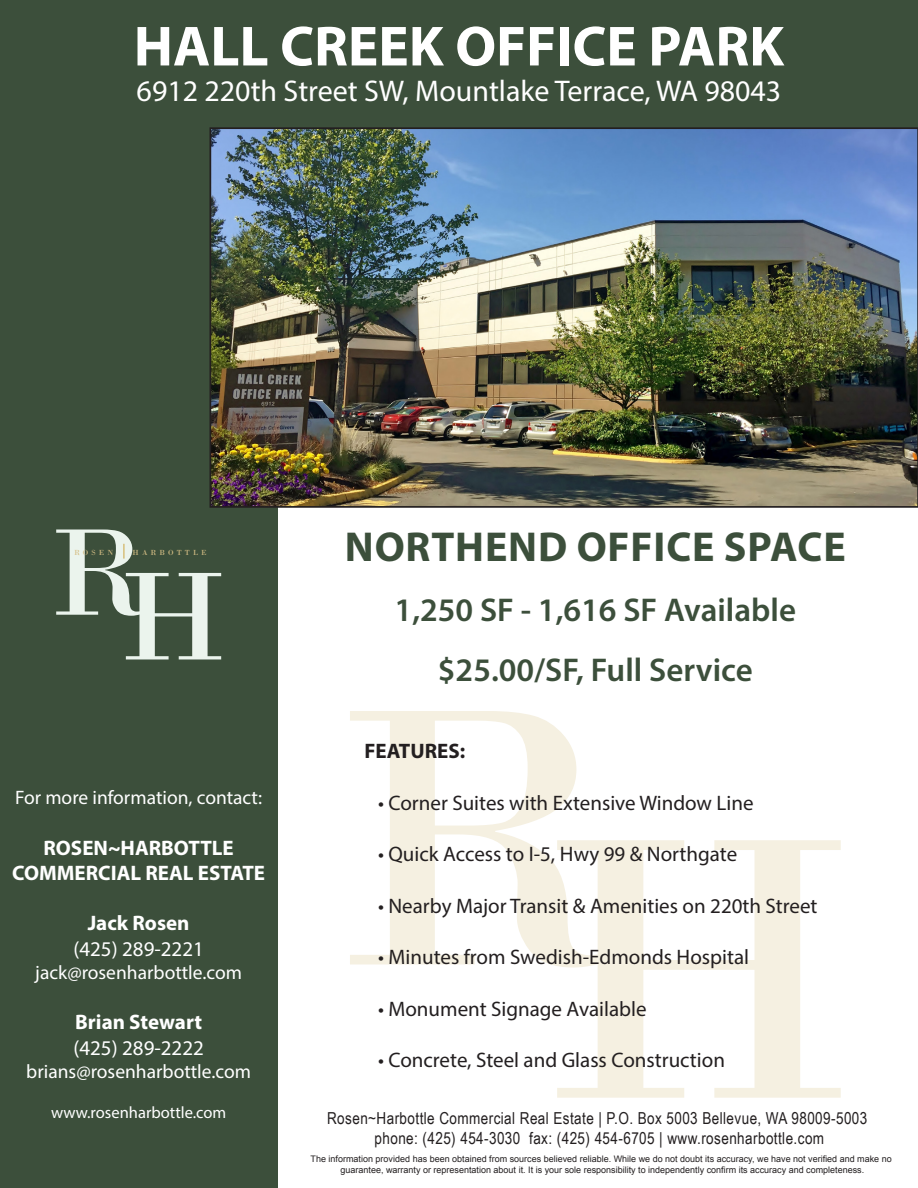
<style>
.page{position:relative;width:918px;height:1188px;background:#fff}
.page>*{position:absolute;margin:0;border:0;box-sizing:border-box;transform-origin:0 0}
.t1{font:700 57px "Myriad Pro";color:#fff}
.t2{font:700 42px "Myriad Pro";letter-spacing:.02em;color:#3c4f3b}
.t3{font:600 33px "Myriad Pro";color:#3c4f3b}
.t4{font:30px "Myriad Pro";color:#fff}
.t5{font:21px "Myriad Pro";color:#231f20}
.t6{font:700 21px "Myriad Pro";color:#fff}
.t7{font:21px "Myriad Pro";color:#fff}
.t8{font:700 21px "Myriad Pro";color:#231f20}
.t9{font:19.5px "Myriad Pro";color:#fff}
.t10{font:16.5px "Arial Narrow";letter-spacing:.025em;color:#231f20}
.t11{font:16.5px "Myriad Pro";color:#fff}
.t12{font:9px "Arial";color:#231f20}
.t13{font:7.8px "Bodoni";letter-spacing:.4em;color:#d6bf85}
</style>
<div class="page">
<svg style="left:350px;top:711px;width:227px;height:255px"></svg>
<svg style="left:557px;top:840px;width:284px;height:258px"></svg>
<div style="left:0;top:127px;width:277px;height:1061px;background:#3c4f3b"></div>
<svg style="left:56px;top:530px;width:165px;height:129px"></svg>
<div style="left:0;top:0;width:918px;height:128px;background:#3c4f3b"></div>
<img style="left:210px;top:127px;width:708px;height:381px">
<p class="t1" style="left:134px;top:9px;width:652px">HALL CREEK OFFICE PARK</p>
<p class="t4" style="left:137px;top:73px;width:646px">6912 220th Street SW, Mountlake Terrace, WA 98043</p>
<p class="t13" style="left:74px;top:548px;width:41px">ROSEN</p>
<p class="t13" style="left:133px;top:548px;width:75px">HARBOTTLE</p>
<p class="t9" style="left:15px;top:786px;width:248px">For more information, contact:</p>
<p class="t6" style="left:44px;top:834px;width:192px">ROSEN~HARBOTTLE</p>
<p class="t6" style="left:12px;top:859px;width:254px">COMMERCIAL REAL ESTATE</p>
<p class="t6" style="left:88px;top:910px;width:103px">Jack Rosen</p>
<p class="t7" style="left:73px;top:936px;width:132px">(425) 289-2221</p>
<p class="t9" style="left:35px;top:961px;width:208px">jack@rosenharbottle.com</p>
<p class="t6" style="left:75px;top:1009px;width:128px">Brian Stewart</p>
<p class="t7" style="left:73px;top:1035px;width:132px">(425) 289-2222</p>
<p class="t9" style="left:26px;top:1060px;width:226px">brians@rosenharbottle.com</p>
<p class="t11" style="left:51px;top:1102px;width:177px">www.rosenharbottle.com</p>
<p class="t2" style="left:345px;top:519px;width:502px">NORTHEND OFFICE SPACE</p>
<p class="t3" style="left:395px;top:589px;width:403px">1,250 SF - 1,616 SF Available</p>
<p class="t3" style="left:438px;top:649px;width:316px">$25.00/SF, Full Service</p>
<p class="t8" style="left:365px;top:737px;width:102px">FEATURES:</p>
<p class="t5" style="left:378px;top:790px;width:377px">• Corner Suites with Extensive Window Line</p>
<p class="t5" style="left:378px;top:841px;width:361px">• Quick Access to I-5, Hwy 99 &amp; Northgate</p>
<p class="t5" style="left:378px;top:893px;width:441px">• Nearby Major Transit &amp; Amenities on 220th Street</p>
<p class="t5" style="left:378px;top:944px;width:373px">• Minutes from Swedish-Edmonds Hospital</p>
<p class="t5" style="left:378px;top:996px;width:270px">• Monument Signage Available</p>
<p class="t5" style="left:378px;top:1047px;width:348px">• Concrete, Steel and Glass Construction</p>
<p class="t10" style="left:327px;top:1107px;width:542px">Rosen~Harbottle Commercial Real Estate | P.O. Box 5003 Bellevue, WA 98009-5003</p>
<p class="t10" style="left:375px;top:1126px;width:451px">phone: (425) 454-3030 fax: (425) 454-6705 | www.rosenharbottle.com</p>
<p class="t12" style="left:311px;top:1153px;width:583px">The information provided has been obtained from sources believed reliable. While we do not doubt its accuracy, we have not verified and make no</p>
<p class="t12" style="left:341px;top:1164px;width:525px">guarantee, warranty or representation about it. It is your sole responsibility to independently confirm its accuracy and completeness.</p>
</div>
